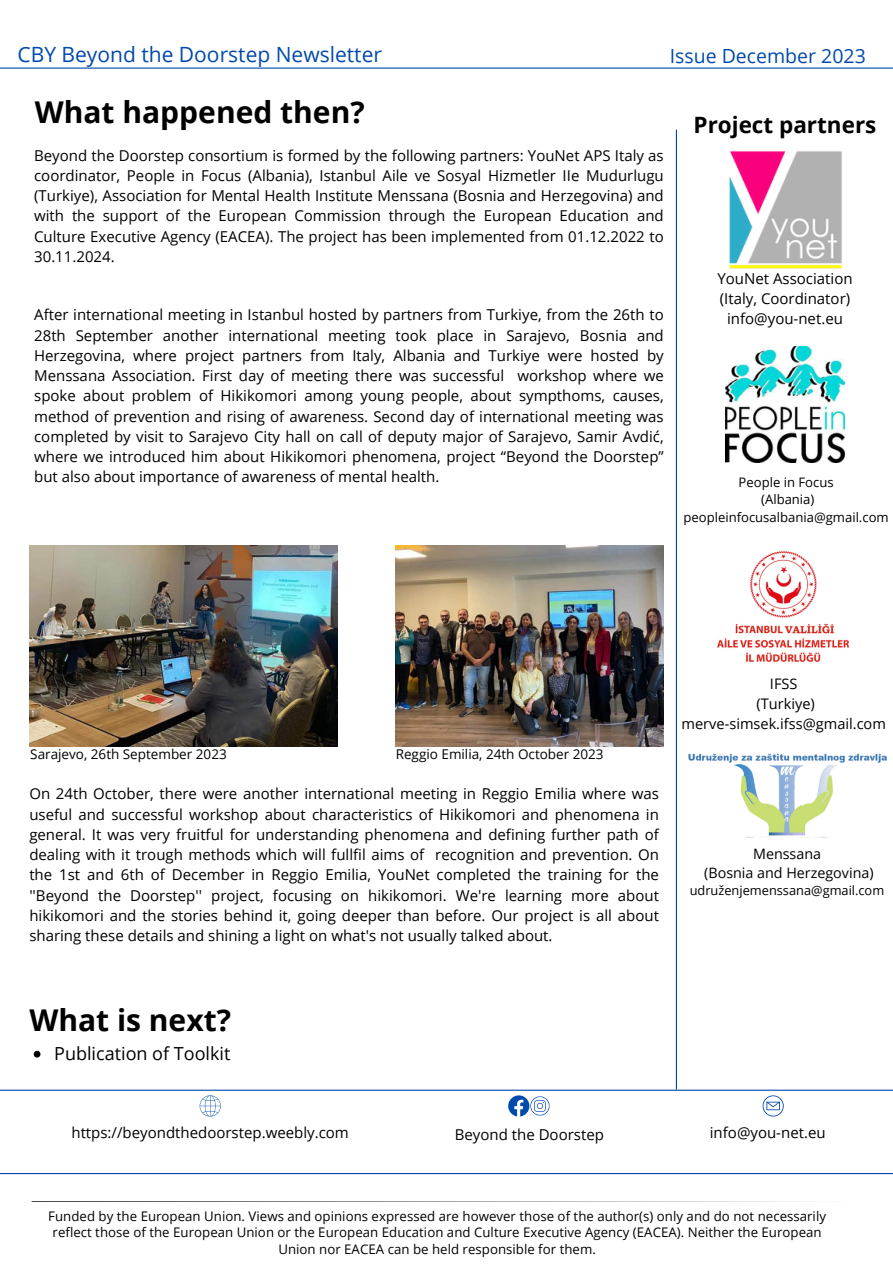
<style>
.page{position:relative;width:893px;height:1264px;background:#fff}
.page>*{position:absolute;margin:0;border:0;box-sizing:border-box;transform-origin:0 0}
.t1{font:700 30px "Open Sans";color:#000}
.t2{font:700 22.5px "Open Sans";color:#000}
.t3{font:21px "Open Sans";color:#004aad}
.t4{font:19.5px "Open Sans";color:#004aad}
.t5{font:18px "Open Sans";color:#000}
.t6{font:15px/20.2px "Open Sans";color:#000;text-align:justify}
.t7{font:14.55px "Open Sans";color:#000}
.t8{font:14.25px "Open Sans";color:#000}
.t9{font:13.5px "Open Sans";color:#000}
.t10{font:13.2px/16.5px "Open Sans";color:#000;text-align:center}
.t11{font:13.05px "Open Sans";color:#000}
.t12{font:12.75px "Open Sans";color:#000}
</style>
<div class="page">
<hr style="left:0;top:68px;width:892px;height:1px;background:#004aad">
<img style="left:395px;top:546px;width:268px;height:200px">
<img style="left:29px;top:546px;width:309px;height:200px">
<hr style="left:675px;top:130px;width:2px;height:959px;background:#004aad">
<img style="left:729px;top:150px;width:114px;height:119px">
<img style="left:725px;top:347px;width:119px;height:116px">
<img style="left:717px;top:551px;width:133px;height:112px">
<img style="left:688px;top:753px;width:199px;height:85px">
<hr style="left:0;top:1089px;width:892px;height:1px;background:#004aad">
<svg style="left:200px;top:1095px;width:21px;height:21px"></svg>
<svg style="left:508px;top:1095px;width:42px;height:21px"></svg>
<svg style="left:762px;top:1095px;width:21px;height:21px"></svg>
<hr style="left:0;top:1172px;width:892px;height:2px;background:#004aad">
<svg style="left:34px;top:1050px;width:6px;height:7px"></svg>
<svg style="left:32px;top:1201px;width:777px;height:1px"></svg>
<p class="t3" style="left:17px;top:40px;width:366px">CBY Beyond the Doorstep Newsletter</p>
<p class="t4" style="left:669px;top:42px;width:197px">Issue December 2023</p>
<p class="t1" style="left:35px;top:90px;width:331px">What happened then?</p>
<p class="t6" style="left:34px;top:145px;width:631px">Beyond the Doorstep consortium is formed by the following partners: YouNet APS Italy as coordinator, People in Focus (Albania), Istanbul Aile ve Sosyal Hizmetler IIe Mudurlugu (Turkiye), Association for Mental Health Institute Menssana (Bosnia and Herzegovina) and with the support of the European Commission through the European Education and Culture Executive Agency (EACEA). The project has been implemented from 01.12.2022 to 30.11.2024.</p>
<p class="t2" style="left:693px;top:109px;width:184px">Project partners</p>
<p class="t6" style="left:34px;top:304px;width:631px">After international meeting in Istanbul hosted by partners from Turkiye, from the 26th to 28th September another international meeting took place in Sarajevo, Bosnia and Herzegovina, where project partners from Italy, Albania and Turkiye were hosted by Menssana Association. First day of meeting there was successful workshop where we spoke about problem of Hikikomori among young people, about sympthoms, causes, method of prevention and rising of awareness. Second day of international meeting was completed by visit to Sarajevo City hall on call of deputy major of Sarajevo, Samir Avdić, where we introduced him about Hikikomori phenomena, project “Beyond the Doorstep” but also about importance of awareness of mental health.</p>
<p class="t6" style="left:717px;top:268px;width:137px;text-align:center">YouNet Association (Italy, Coordinator) info@you-net.eu</p>
<p class="t11" style="left:738px;top:472px;width:96px">People in Focus</p>
<p class="t11" style="left:761px;top:490px;width:55px">(Albania)</p>
<p class="t11" style="left:683px;top:508px;width:207px">peopleinfocusalbania@gmail.com</p>
<p class="t9" style="left:30px;top:744px;width:198px">Sarajevo, 26th September 2023</p>
<p class="t9" style="left:395px;top:744px;width:209px">Reggio Emilia, 24th October 2023</p>
<p class="t6" style="left:29px;top:783px;width:631px">On 24th October, there were another international meeting in Reggio Emilia where was useful and successful workshop about characteristics of Hikikomori and phenomena in general. It was very fruitful for understanding phenomena and defining further path of dealing with it trough methods which will fullfil aims of recognition and prevention. On the 1st and 6th of December in Reggio Emilia, YouNet completed the training for the ''Beyond the Doorstep'' project, focusing on hikikomori. We're learning more about hikikomori and the stories behind it, going deeper than before. Our project is all about sharing these details and shining a light on what's not usually talked about.</p>
<p class="t7" style="left:769px;top:673px;width:29px">IFSS</p>
<p class="t7" style="left:756px;top:693px;width:60px">(Turkiye)</p>
<p class="t7" style="left:681px;top:713px;width:206px">merve-simsek.ifss@gmail.com</p>
<p class="t8" style="left:753px;top:843px;width:69px">Menssana</p>
<p class="t8" style="left:704px;top:862px;width:171px">(Bosnia and Herzegovina)</p>
<p class="t12" style="left:689px;top:881px;width:196px">udruženjemenssana@gmail.com</p>
<p class="t1" style="left:29px;top:998px;width:203px">What is next?</p>
<p class="t5" style="left:54px;top:1040px;width:178px">Publication of Toolkit</p>
<p class="t6" style="left:71px;top:1121px;width:279px">https://beyondthedoorstep.weebly.com</p>
<p class="t6" style="left:455px;top:1123px;width:151px">Beyond the Doorstep</p>
<p class="t6" style="left:709px;top:1121px;width:117px">info@you-net.eu</p>
<p class="t10" style="left:48px;top:1207px;width:779px">Funded by the European Union. Views and opinions expressed are however those of the author(s) only and do not necessarily reflect those of the European Union or the European Education and Culture Executive Agency (EACEA). Neither the European<br>Union nor EACEA can be held responsible for them.</p>
</div>
